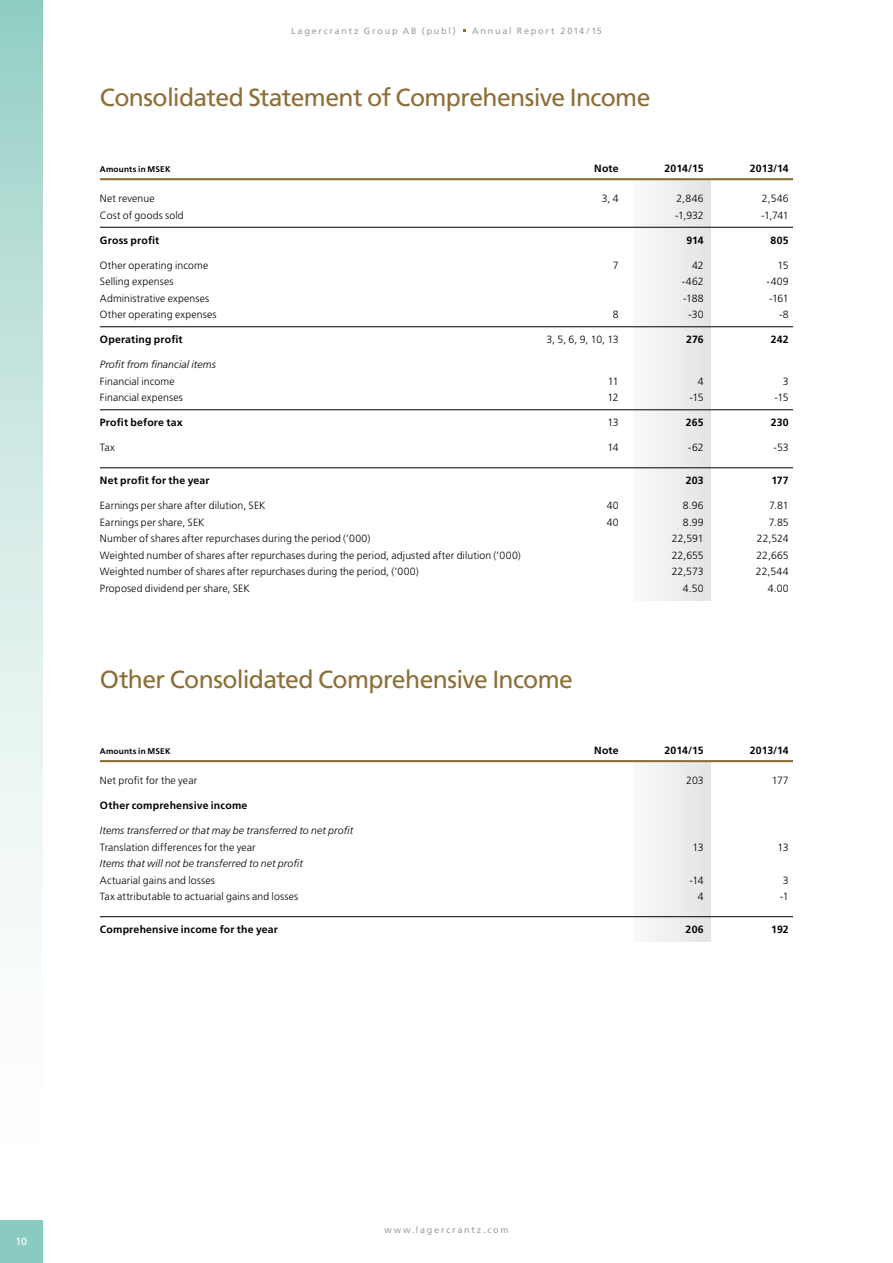
<style>
.page{position:relative;width:893px;height:1263px;background:#fff}
.page>*{position:absolute;margin:0;border:0;box-sizing:border-box;transform-origin:0 0}
.t1{font:24.75px "Frutiger LT Std";letter-spacing:-.025em;color:#8d6e37}
.t2{font:300 10.5px "Frutiger LT Std";letter-spacing:.01em;color:#000}
.t3{font:700 10.5px "Frutiger LT Std";letter-spacing:.02em;color:#000}
.t4{font:italic 300 10.5px "Frutiger LT Std";letter-spacing:.01em;color:#000}
.t5{font:10.5px "Frutiger LT Std";color:#fff}
.t6{font:9px "Frutiger LT Std";letter-spacing:.2em;color:#9d9d9c}
.t7{font:700 8.25px "Frutiger LT Std";letter-spacing:.025em;color:#000}
</style>
<div class="page">
<svg style="left:0;top:0;width:43px;height:914px;background:#cae6e1"></svg>
<div style="left:0;top:1220px;width:43px;height:43px;background:#89cbc1"></div>
<div style="left:634px;top:761px;width:76px;height:180px;background:#efefef"></div>
<div style="left:634px;top:179px;width:76px;height:421px;background:#efefef"></div>
<hr style="left:100px;top:178px;width:693px;height:2px;background:#8d6e37">
<hr style="left:100px;top:227px;width:693px;height:1px;background:#000">
<hr style="left:100px;top:326px;width:693px;height:1px;background:#000">
<hr style="left:100px;top:409px;width:693px;height:1px;background:#000">
<hr style="left:100px;top:467px;width:693px;height:1px;background:#000">
<hr style="left:100px;top:760px;width:693px;height:2px;background:#8d6e37">
<hr style="left:100px;top:916px;width:693px;height:1px;background:#000">
<p class="t6" style="left:291px;top:26px;width:166px">Lagercrantz Group AB (publ)</p>
<p class="t6" style="left:472px;top:26px;width:131px">Annual Report 2014 /15</p>
<h1 class="t1" style="left:100px;top:83px;width:552px">Consolidated Statement of Comprehensive Income</h1>
<p class="t7" style="left:100px;top:164px;width:72px">Amounts in MSEK</p>
<p class="t3" style="left:594px;top:162px;width:26px">Note</p>
<p class="t3" style="left:664px;top:162px;width:41px">2014/15</p>
<p class="t3" style="left:750px;top:162px;width:41px">2013/14</p>
<p class="t2" style="left:100px;top:192px;width:56px">Net revenue</p>
<p class="t2" style="left:602px;top:192px;width:18px">3, 4</p>
<p class="t2" style="left:677px;top:192px;width:29px">2,846</p>
<p class="t2" style="left:762px;top:192px;width:28px">2,546</p>
<p class="t2" style="left:100px;top:209px;width:85px">Cost of goods sold</p>
<p class="t2" style="left:675px;top:209px;width:30px">-1,932</p>
<p class="t2" style="left:761px;top:209px;width:29px">-1,741</p>
<p class="t3" style="left:100px;top:234px;width:61px">Gross profit</p>
<p class="t3" style="left:686px;top:234px;width:19px">914</p>
<p class="t3" style="left:771px;top:234px;width:20px">805</p>
<p class="t2" style="left:100px;top:259px;width:110px">Other operating income</p>
<p class="t2" style="left:613px;top:259px;width:7px">7</p>
<p class="t2" style="left:692px;top:259px;width:13px">42</p>
<p class="t2" style="left:778px;top:259px;width:13px">15</p>
<p class="t2" style="left:100px;top:275px;width:75px">Selling expenses</p>
<p class="t2" style="left:682px;top:275px;width:23px">-462</p>
<p class="t2" style="left:767px;top:275px;width:24px">-409</p>
<p class="t2" style="left:100px;top:292px;width:111px">Administrative expenses</p>
<p class="t2" style="left:683px;top:292px;width:22px">-188</p>
<p class="t2" style="left:769px;top:292px;width:21px">-161</p>
<p class="t2" style="left:100px;top:308px;width:118px">Other operating expenses</p>
<p class="t2" style="left:613px;top:308px;width:7px">8</p>
<p class="t2" style="left:688px;top:308px;width:17px">-30</p>
<p class="t2" style="left:779px;top:308px;width:11px">-8</p>
<p class="t3" style="left:100px;top:333px;width:84px">Operating profit</p>
<p class="t2" style="left:546px;top:333px;width:74px">3, 5, 6, 9, 10, 13</p>
<p class="t3" style="left:686px;top:333px;width:19px">276</p>
<p class="t3" style="left:771px;top:333px;width:20px">242</p>
<p class="t4" style="left:100px;top:358px;width:117px">Profit from financial items</p>
<p class="t2" style="left:100px;top:375px;width:76px">Financial income</p>
<p class="t2" style="left:608px;top:375px;width:12px">11</p>
<p class="t2" style="left:698px;top:375px;width:7px">4</p>
<p class="t2" style="left:783px;top:375px;width:7px">3</p>
<p class="t2" style="left:100px;top:391px;width:85px">Financial expenses</p>
<p class="t2" style="left:608px;top:391px;width:13px">12</p>
<p class="t2" style="left:689px;top:391px;width:16px">-15</p>
<p class="t2" style="left:775px;top:391px;width:16px">-15</p>
<p class="t3" style="left:100px;top:416px;width:84px">Profit before tax</p>
<p class="t2" style="left:608px;top:416px;width:13px">13</p>
<p class="t3" style="left:686px;top:416px;width:19px">265</p>
<p class="t3" style="left:771px;top:416px;width:20px">230</p>
<p class="t2" style="left:100px;top:441px;width:16px">Tax</p>
<p class="t2" style="left:607px;top:441px;width:13px">14</p>
<p class="t2" style="left:688px;top:441px;width:17px">-62</p>
<p class="t2" style="left:774px;top:441px;width:17px">-53</p>
<p class="t3" style="left:100px;top:474px;width:111px">Net profit for the year</p>
<p class="t3" style="left:686px;top:474px;width:19px">203</p>
<p class="t3" style="left:771px;top:474px;width:19px">177</p>
<p class="t2" style="left:100px;top:499px;width:167px">Earnings per share after dilution, SEK</p>
<p class="t2" style="left:607px;top:499px;width:14px">40</p>
<p class="t2" style="left:683px;top:499px;width:22px">8.96</p>
<p class="t2" style="left:769px;top:499px;width:21px">7.81</p>
<p class="t2" style="left:100px;top:516px;width:106px">Earnings per share, SEK</p>
<p class="t2" style="left:607px;top:516px;width:14px">40</p>
<p class="t2" style="left:683px;top:516px;width:22px">8.99</p>
<p class="t2" style="left:769px;top:516px;width:21px">7.85</p>
<p class="t2" style="left:100px;top:532px;width:272px">Number of shares after repurchases during the period (’000)</p>
<p class="t2" style="left:672px;top:532px;width:33px">22,591</p>
<p class="t2" style="left:757px;top:532px;width:33px">22,524</p>
<p class="t2" style="left:100px;top:549px;width:422px">Weighted number of shares after repurchases during the period, adjusted after dilution (’000)</p>
<p class="t2" style="left:672px;top:549px;width:34px">22,655</p>
<p class="t2" style="left:756px;top:549px;width:34px">22,665</p>
<p class="t2" style="left:100px;top:565px;width:320px">Weighted number of shares after repurchases during the period, (’000)</p>
<p class="t2" style="left:672px;top:565px;width:34px">22,573</p>
<p class="t2" style="left:756px;top:565px;width:34px">22,544</p>
<p class="t2" style="left:100px;top:582px;width:151px">Proposed dividend per share, SEK</p>
<p class="t2" style="left:683px;top:582px;width:22px">4.50</p>
<p class="t2" style="left:768px;top:582px;width:23px">4.00</p>
<h1 class="t1" style="left:100px;top:664px;width:475px">Other Consolidated Comprehensive Income</h1>
<p class="t7" style="left:100px;top:746px;width:72px">Amounts in MSEK</p>
<p class="t3" style="left:594px;top:744px;width:26px">Note</p>
<p class="t3" style="left:664px;top:744px;width:41px">2014/15</p>
<p class="t3" style="left:750px;top:744px;width:41px">2013/14</p>
<p class="t2" style="left:100px;top:774px;width:99px">Net profit for the year</p>
<p class="t2" style="left:686px;top:774px;width:19px">203</p>
<p class="t2" style="left:772px;top:774px;width:19px">177</p>
<p class="t3" style="left:100px;top:799px;width:149px">Other comprehensive income</p>
<p class="t4" style="left:100px;top:824px;width:255px">Items transferred or that may be transferred to net profit</p>
<p class="t2" style="left:100px;top:841px;width:157px">Translation differences for the year</p>
<p class="t2" style="left:693px;top:841px;width:13px">13</p>
<p class="t2" style="left:778px;top:841px;width:13px">13</p>
<p class="t4" style="left:100px;top:857px;width:205px">Items that will not be transferred to net profit</p>
<p class="t2" style="left:100px;top:874px;width:117px">Actuarial gains and losses</p>
<p class="t2" style="left:689px;top:874px;width:16px">-14</p>
<p class="t2" style="left:783px;top:874px;width:7px">3</p>
<p class="t2" style="left:100px;top:890px;width:200px">Tax attributable to actuarial gains and losses</p>
<p class="t2" style="left:698px;top:890px;width:7px">4</p>
<p class="t2" style="left:780px;top:890px;width:10px">-1</p>
<p class="t3" style="left:100px;top:923px;width:180px">Comprehensive income for the year</p>
<p class="t3" style="left:686px;top:923px;width:20px">206</p>
<p class="t3" style="left:771px;top:923px;width:19px">192</p>
<p class="t5" style="left:16px;top:1235px;width:13px">10</p>
<p class="t6" style="left:384px;top:1225px;width:126px">www.lagercrantz.com</p>
</div>
